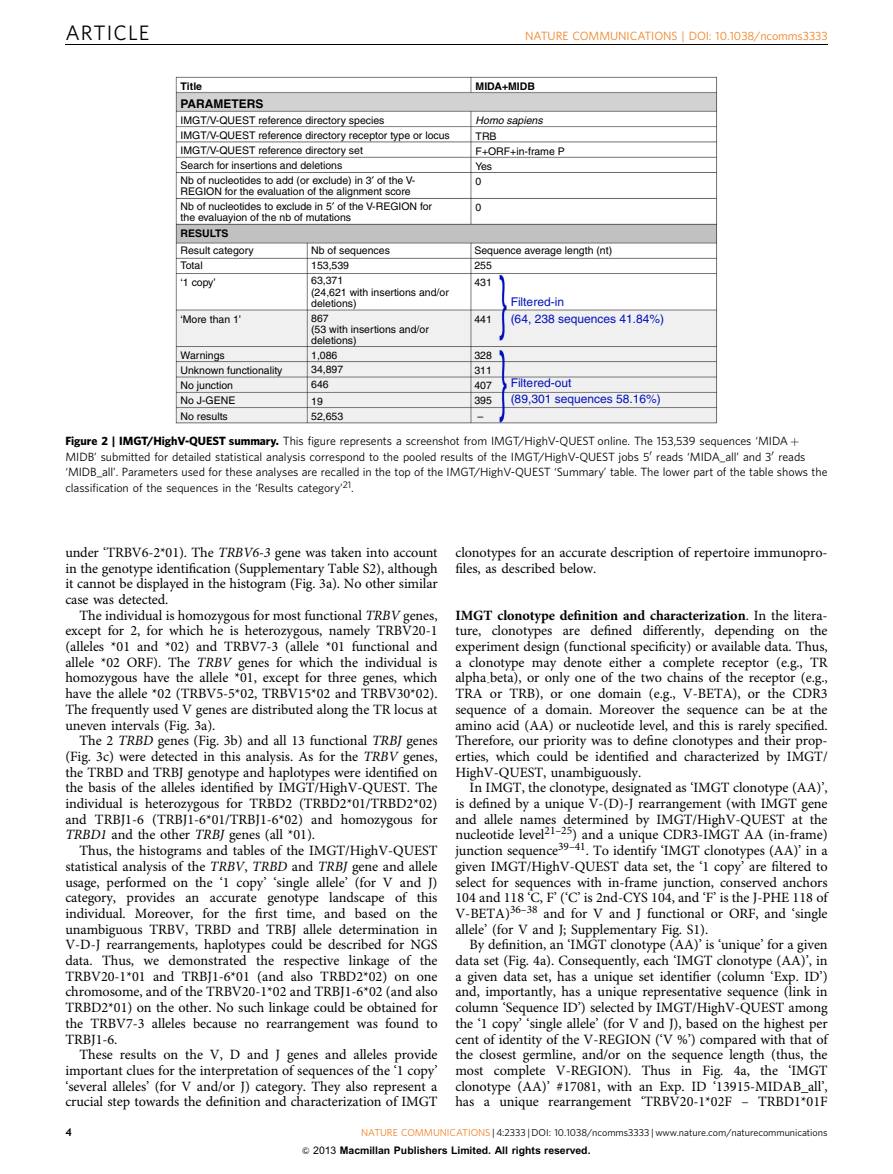
<style>
.page{position:relative;width:893px;height:1174px;background:#fff}
.page>*{position:absolute;margin:0;border:0;box-sizing:border-box;transform-origin:0 0}
.t1{font:20.85px "Adv O Tea 1 a 7398";letter-spacing:.055em;color:#000}
.t2{font:14.25px/15.8px "Adv OT1 ef 757 c 0";color:#000;text-align:justify}
.t3{font:14.25px "Adv O Tb 65 e 897 d.B";color:#000}
.t4{font:12px/15.8px "Adv O Tea 1 a 7398";color:#000}
.t5{font:12px "Helvetica";color:#0312c0}
.t6{font:12px "Adv O Tea 1 a 7398";color:#f1801f}
.t7{font:12px "Helvetica";color:#0414c0}
.t8{font:700 12px "Helvetica";color:#000}
.t9{font:10.8px "Adv T Tda 6 f 6 cb 8.B";color:#000}
.t10{font:10.5px/15px "Helvetica";color:#000}
.t11{font:10.5px "Adv PAD35";color:#000}
.t12{font:700 10.5px "Helvetica";color:#000}
.t13{font:italic 10.5px "Helvetica";color:#000}
.t14{font:10.05px "Adv O Tea 1 a 7398";color:#000}
.s1{font-family:"Adv O Tcb 88 df 00"}
.s2{font-family:"Adv P4 C4 E74"}
.s3{font-family:"Adv OT7 d 6 df 7 ab.I"}
.s4{font-family:"Adv OT1 ef 757 c 0"}
.s5{color:#f1801f}
.s6{font-family:"Adv TA42"}
.s7{font-family:"Adv PAD33"}
</style>
<div class="page">
<img style="left:176px;top:76px;width:541px;height:347px">
<hr style="left:65px;top:44px;width:763px;height:1px;background:#000">
<h1 class="t1" style="left:65px;top:25px;width:85px">ARTICLE</h1>
<p class="t6" style="left:525px;top:32px;width:304px">NATURE COMMUNICATIONS | DOI: 10.1038/ncomms3333</p>
<p class="t12" style="left:181px;top:83px;width:23px">Title</p>
<p class="t12" style="left:476px;top:83px;width:61px">MIDA+MIDB</p>
<p class="t13" style="left:476px;top:116px;width:69px">Homo sapiens</p>
<p class="t10" style="left:476px;top:129px;width:22px">TRB</p>
<p class="t8" style="left:181px;top:99px;width:84px">PARAMETERS</p>
<p class="t10" style="left:181px;top:114px;width:271px">IMGT/V-QUEST reference directory species IMGT/V-QUEST reference directory receptor type or locus IMGT/V-QUEST reference directory set<br>Search for insertions and deletions<br>Nb of nucleotides to add (or exclude) in 3 of the V-</p>
<p class="t10" style="left:181px;top:185px;width:253px">REGION for the evaluation of the alignment score<br>Nb of nucleotides to exclude in 5 of the V-REGION for</p>
<p class="t10" style="left:181px;top:211px;width:172px">the evaluayion of the nb of mutations</p>
<p class="t12" style="left:181px;top:229px;width:50px">RESULTS</p>
<p class="t10" style="left:181px;top:244px;width:75px">Result category</p>
<p class="t10" style="left:311px;top:244px;width:80px">Nb of sequences<br>153,539<br>63,371</p>
<p class="t10" style="left:311px;top:312px;width:19px">867</p>
<p class="t10" style="left:311px;top:348px;width:34px">1,086<br>34,897<br>646</p>
<p class="t10" style="left:311px;top:394px;width:34px;line-height:15.6px">19<br>52,653</p>
<p class="t10" style="left:476px;top:145px;width:91px">F+ORF+in-frame P<br>Yes<br>0</p>
<p class="t10" style="left:476px;top:201px;width:7px">0</p>
<p class="t10" style="left:474px;top:244px;width:139px">Sequence average length (nt)</p>
<p class="t10" style="left:181px;top:258px;width:37px;line-height:16.6px">Total<br>‘1 copy’</p>
<p class="t10" style="left:181px;top:312px;width:62px">‘More than 1’</p>
<p class="t10" style="left:181px;top:348px;width:103px;line-height:15.5px">Warnings<br>Unknown functionality<br>No junction<br>No J-GENE<br>No results</p>
<p class="t4" style="left:65px;top:434px;width:764px"><span class="s1">Figure 2 | IMGT/HighV-QUEST summary.</span> This figure represents a screenshot from IMGT/HighV-QUEST online. The 153,539 sequences ‘MIDA <span class="s2">þ </span>MIDB’ submitted for detailed statistical analysis correspond to the pooled results of the IMGT/HighV-QUEST jobs 5<sup>0</sup> reads ‘MIDA_all’ and 3<sup>0</sup> reads ‘MIDB_all’. Parameters used for these analyses are recalled in the top of the IMGT/HighV-QUEST ‘Summary’ table. The lower part of the table shows the classification of the sequences in the ‘Results category’<sup>21</sup>.</p>
<p class="t10" style="left:474px;top:258px;width:19px;line-height:16.8px">255<br>431</p>
<p class="t10" style="left:474px;top:312px;width:19px">441</p>
<p class="t10" style="left:474px;top:349px;width:19px;text-align:justify">328<br>311<br>407<br>395</p>
<p class="t10" style="left:477px;top:410px;width:7px">–</p>
<p class="t10" style="left:311px;top:288px;width:139px;line-height:10.5px">(24,621 with insertions and/or deletions)</p>
<p class="t7" style="left:511px;top:297px;width:55px">Filtered-in</p>
<p class="t5" style="left:511px;top:314px;width:155px">(64, 238 sequences 41.84%)</p>
<p class="t10" style="left:311px;top:325px;width:119px;line-height:10.5px">(53 with insertions and/or deletions)</p>
<p class="t5" style="left:511px;top:378px;width:62px">Filtered-out</p>
<p class="t5" style="left:511px;top:395px;width:152px">(89,301 sequences 58.16%)</p>
<p class="t2" style="left:65px;top:546px;width:374px">under ‘TRBV6-2*01). The <span class="s3">TRBV6-3</span> gene was taken into account in the genotype identification (Supplementary Table S2), although it cannot be displayed in the histogram (Fig. 3a). No other similar case was detected.</p>
<p class="t2" style="left:65px;top:608px;width:374px;text-indent:14px">The individual is homozygous for most functional <span class="s3">TRBV</span> genes, except for 2, for which he is heterozygous, namely TRBV20-1 (alleles *01 and *02) and TRBV7-3 (allele *01 functional and allele *02 ORF). The <span class="s3">TRBV</span> genes for which the individual is homozygous have the allele *01, except for three genes, which have the allele *02 (TRBV5-5*02, TRBV15*02 and TRBV30*02).<br>The frequently used V genes are distributed along the TR locus at uneven intervals (Fig. 3a).</p>
<p class="t2" style="left:65px;top:734px;width:374px;text-indent:14px">The 2 <span class="s3">TRBD</span> genes (Fig. 3b) and all 13 functional <span class="s3">TRBJ</span> genes (Fig. 3c) were detected in this analysis. As for the <span class="s3">TRBV</span> genes, the TRBD and TRBJ genotype and haplotypes were identified on the basis of the alleles identified by IMGT/HighV-QUEST. The individual is heterozygous for TRBD2 (TRBD2*01/TRBD2*02) and TRBJ1-6 (TRBJ1-6*01/TRBJ1-6*02) and homozygous for <span class="s3">TRBD1</span> and the other <span class="s3">TRBJ</span> genes (all *01).</p>
<p class="t2" style="left:65px;top:844px;width:374px;text-indent:14px">Thus, the histograms and tables of the IMGT/HighV-QUEST statistical analysis of the <span class="s3">TRBV</span>, <span class="s3">TRBD</span> and <span class="s3">TRBJ</span> gene and allele usage, performed on the ‘1 copy’ ‘single allele’ (for V and J) category, provides an accurate genotype landscape of this individual. Moreover, for the first time, and based on the unambiguous TRBV, TRBD and TRBJ allele determination in V-D-J rearrangements, haplotypes could be described for NGS data. Thus, we demonstrated the respective linkage of the TRBV20-1*01 and TRBJ1-6*01 (and also TRBD2*02) on one chromosome, and of the TRBV20-1*02 and TRBJ1-6*02 (and also TRBD2*01) on the other. No such linkage could be obtained for the TRBV7-3 alleles because no rearrangement was found to TRBJ1-6.</p>
<p class="t2" style="left:65px;top:1048px;width:374px;text-indent:14px">These results on the V, D and J genes and alleles provide important clues for the interpretation of sequences of the ‘1 copy’ ‘several alleles’ (for V and/or J) category. They also represent a crucial step towards the definition and characterization of IMGT</p>
<p class="t2" style="left:455px;top:546px;width:374px">clonotypes for an accurate description of repertoire immunopro&shy;files, as described below.</p>
<p class="t3" style="left:455px;top:609px;width:374px">IMGT clonotype definition and characterization<span class="s4">. In the litera-</span></p>
<p class="t2" style="left:455px;top:624px;width:374px">ture, clonotypes are defined differently, depending on the experiment design (functional specificity) or available data. Thus, a clonotype may denote either a complete receptor (e.g., TR alpha<sub>-</sub>beta), or only one of the two chains of the receptor (e.g., TRA or TRB), or one domain (e.g., V-BETA), or the CDR3 sequence of a domain. Moreover the sequence can be at the amino acid (AA) or nucleotide level, and this is rarely specified.<br>Therefore, our priority was to define clonotypes and their prop&shy;erties, which could be identified and characterized by IMGT/ HighV-QUEST, unambiguously.</p>
<p class="t2" style="left:455px;top:781px;width:374px;text-indent:14px">In IMGT, the clonotype, designated as ‘IMGT clonotype (AA)’, is defined by a unique V-(D)-J rearrangement (with IMGT gene and allele names determined by IMGT/HighV-QUEST at the nucleotide level<sup>21–25</sup>) and a unique CDR3-IMGT AA (in-frame) junction sequence<sup>39–41</sup>. To identify ‘IMGT clonotypes (AA)’ in a given IMGT/HighV-QUEST data set, the ‘1 copy’ are filtered to select for sequences with in-frame junction, conserved anchors 104 and 118 ‘C, F’ (‘C’ is 2nd-CYS 104, and ‘F’ is the J-PHE 118 of V-BETA)<sup>36–38</sup> and for V and J functional or ORF, and ‘single allele’ (for V and J; Supplementary Fig. S1).</p>
<p class="t2" style="left:455px;top:938px;width:374px;text-indent:14px">By definition, an ‘IMGT clonotype (AA)’ is ‘unique’ for a given data set (Fig. 4a). Consequently, each ‘IMGT clonotype (AA)’, in a given data set, has a unique set identifier (column ‘Exp. ID’) and, importantly, has a unique representative sequence (link in column ‘Sequence ID’) selected by IMGT/HighV-QUEST among the ‘1 copy’ ‘single allele’ (for V and J), based on the highest per cent of identity of the V-REGION (‘V %’) compared with that of the closest germline, and/or on the sequence length (thus, the most complete V-REGION). Thus in Fig. 4a, the ‘IMGT clonotype (AA)’ #17081, with an Exp. ID ‘13915-MIDAB_all’, has a unique rearrangement ‘TRBV20-1*02F – TRBD1*01F</p>
<p class="t9" style="left:65px;top:1128px;width:8px">4</p>
<p class="t14" style="left:361px;top:1128px;width:468px"><span class="s5">NATURE COMMUNICATIONS</span> | 4:2333 | DOI: 10.1038/ncomms3333 | www.nature.com/naturecommunications</p>
<p class="t11" style="left:302px;top:1146px;width:290px"><span class="s6">&amp;</span> <span class="s7">2013</span> Macmillan Publishers Limited. All rights reserved.</p>
</div>
